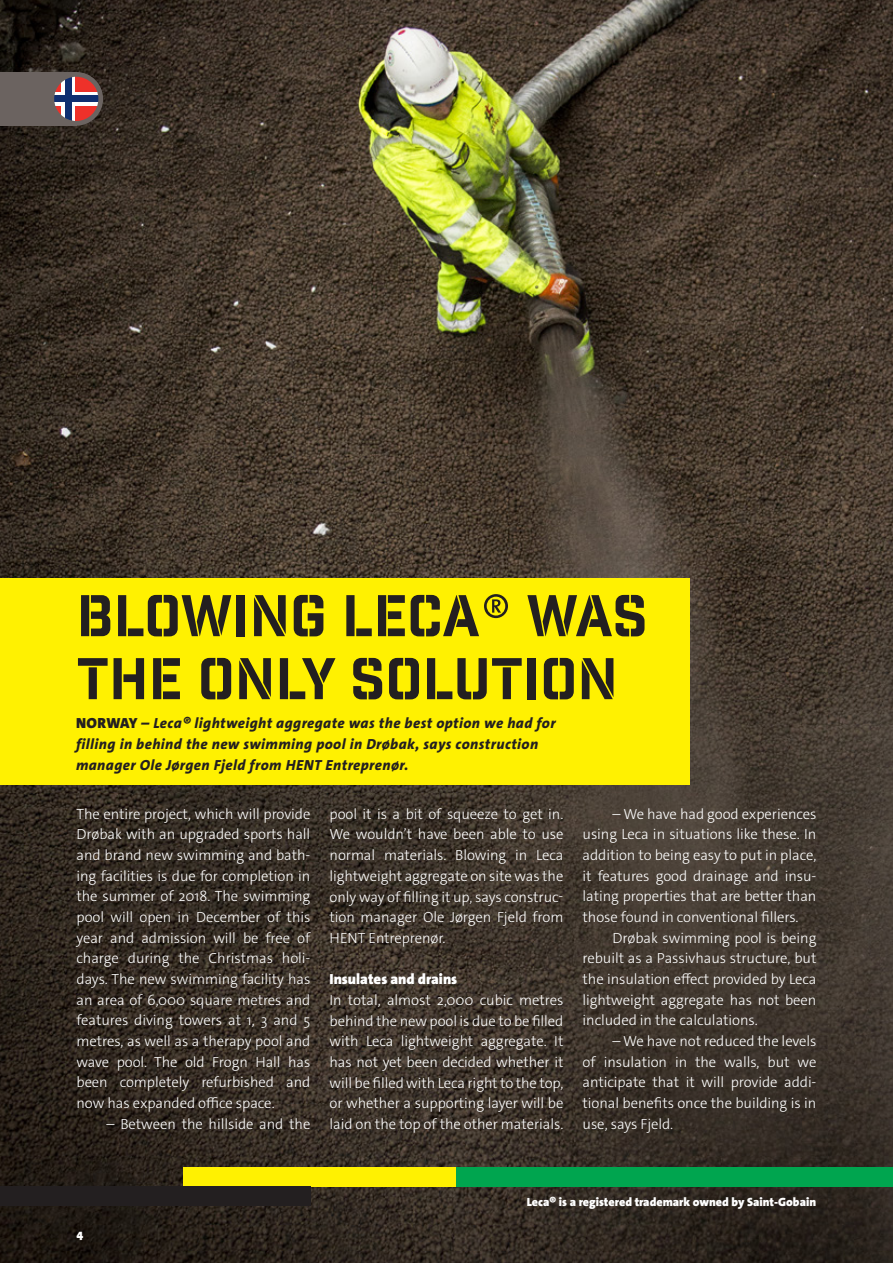
<style>
.page{position:relative;width:893px;height:1263px;background:#fff}
.page>*{position:absolute;margin:0;border:0;box-sizing:border-box;transform-origin:0 0}
.t1{font:57px/63px "Industry Inc Stencil";color:#231f20}
.t2{font:300 14.7px/20.7px "The Sans C4 s";letter-spacing:-.005em;color:#fff;text-align:justify}
.t3{font:italic 800 14.7px/20.7px "The Sans C4 s";letter-spacing:.03em;color:#231f20}
.t4{font:900 14.7px "The Sans C4 s";color:#fff}
.t5{font:900 12px "The Sans C4 s";color:#fff}
.s1{font-family:"The Sans C4 s";font-weight:300}
.s2{font-weight:900;font-style:normal}
</style>
<div class="page">
<img style="left:0;top:0;width:893px;height:1263px">
<div style="left:0;top:578px;width:690px;height:206px;background:#fff101"></div>
<div style="left:0;top:72px;width:76px;height:54px;background:#6b6360"></div>
<svg style="left:52px;top:74px;width:49px;height:49px"></svg>
<div style="left:62px;top:74px;width:13px;height:49px;background:#fff"></div>
<div style="left:52px;top:92px;width:49px;height:13px;background:#fff"></div>
<div style="left:65px;top:74px;width:7px;height:49px;background:#0f2e70"></div>
<div style="left:52px;top:95px;width:49px;height:7px;background:#0f2e70"></div>
<div style="left:49px;top:72px;width:54px;height:54px;border:5px solid #6b6360;border-radius:50%"></div>
<div style="left:456px;top:1167px;width:437px;height:19px;background:#00a54f"></div>
<div style="left:184px;top:1167px;width:272px;height:19px;background:#fff101"></div>
<div style="left:0;top:1186px;width:310px;height:19px;background:#231f20"></div>
<h1 class="t1" style="left:77px;top:587px;width:573px">BLOWING LECA<span class="s1">®</span> WAS<br>THE ONLY SOLUTION</h1>
<p class="t3" style="left:76px;top:713px;width:481px"><span class="s2">NORWAY</span> – Leca® lightweight aggregate was the best option we had for filling in behind the new swimming pool in Drøbak, says construction manager Ole Jørgen Fjeld from HENT Entreprenør.</p>
<p class="t2" style="left:77px;top:803px;width:235px">The entire project, which will provide Drøbak with an upgraded sports hall and brand new swimming and bath&shy;ing facilities is due for completion in the summer of 2018. The swimming pool will open in December of this year and admission will be free of charge during the Christmas holi&shy;days. The new swimming facility has an area of 6,000 square metres and features diving towers at 1, 3 and 5 metres, as well as a therapy pool and wave pool. The old Frogn Hall has been completely refurbished and now has expanded office space.</p>
<p class="t2" style="left:107px;top:1113px;width:205px">– Between the hillside and the</p>
<p class="t2" style="left:330px;top:804px;width:235px">pool it is a bit of squeeze to get in.<br>We wouldn’t have been able to use normal materials. Blowing in Leca lightweight aggregate on site was the only way of filling it up, says construc&shy;tion manager Ole Jørgen Fjeld from HENT Entreprenør.</p>
<p class="t4" style="left:330px;top:970px;width:129px">Insulates and drains</p>
<p class="t2" style="left:330px;top:990px;width:235px">In total, almost 2,000 cubic metres behind the new pool is due to be filled with Leca lightweight aggregate. It has not yet been decided whether it will be filled with Leca right to the top, or whether a supporting layer will be laid on the top of the other materials.</p>
<p class="t2" style="left:583px;top:803px;width:235px;text-indent:30px">– We have had good experiences using Leca in situations like these. In addition to being easy to put in place, it features good drainage and insu&shy;lating properties that are better than those found in conventional fillers.</p>
<p class="t2" style="left:583px;top:927px;width:235px;text-indent:30px">Drøbak swimming pool is being rebuilt as a Passivhaus structure, but the insulation effect provided by Leca lightweight aggregate has not been included in the calculations.</p>
<p class="t2" style="left:583px;top:1031px;width:235px;text-indent:30px">– We have not reduced the levels of insulation in the walls, but we anticipate that it will provide addi&shy;tional benefits once the building is in use, says Fjeld.</p>
<p class="t5" style="left:77px;top:1226px;width:8px">4</p>
<p class="t5" style="left:527px;top:1194px;width:291px">Leca® is a registered trademark owned by Saint-Gobain</p>
</div>
